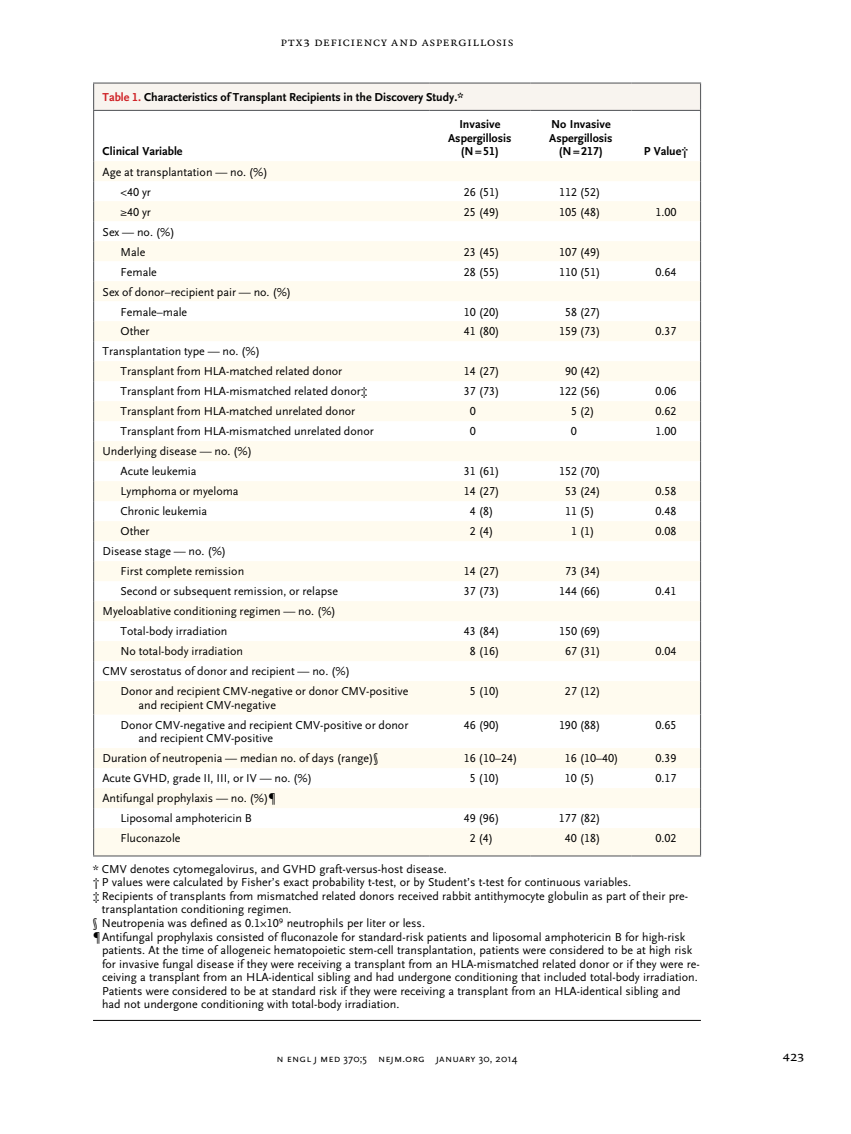
<style>
.page{position:relative;width:851px;height:1134px;background:#fff}
.page>*{position:absolute;margin:0;border:0;box-sizing:border-box;transform-origin:0 0}
.t1{font:14.25px "OTNEJM Quadraat Cap";color:#000}
.t2{font:12.75px "OTNEJM Quadraat Small Cap";letter-spacing:.045em;color:#000}
.t3{font:12px/20px "OTNEJM Scala Sans LF";color:#000}
.t4{font:700 12px/13.5px "OTNEJM Scala Sans LF";color:#000;text-align:center}
.t5{font:10.8px "OTNEJM Scala Sans LF Cap";letter-spacing:.01em;color:#000}
.s1{color:#cf2226}
.s2{font-family:"OTNEJM Scala Sans OSF"}
</style>
<div class="page">
<hr style="left:93px;top:1020px;width:607px;height:1px;background:#000">
<div style="left:94px;top:83px;width:606px;height:27px;background:#f8f4ef"></div>
<svg style="left:94px;top:161px;width:606px;height:694px;fill:#fffbf0"></svg>
<hr style="left:93px;top:110px;width:336px;height:1px;background:#606265">
<hr style="left:429px;top:110px;width:101px;height:1px;background:#606265">
<hr style="left:530px;top:110px;width:101px;height:1px;background:#606265">
<hr style="left:631px;top:110px;width:70px;height:1px;background:#606265">
<hr style="left:93px;top:82px;width:336px;height:2px;background:#606265">
<svg style="left:93px;top:84px;width:1px;height:26px"></svg>
<hr style="left:429px;top:82px;width:101px;height:2px;background:#606265">
<hr style="left:530px;top:82px;width:101px;height:2px;background:#606265">
<hr style="left:631px;top:82px;width:70px;height:2px;background:#606265">
<svg style="left:700px;top:84px;width:1px;height:26px"></svg>
<hr style="left:93px;top:111px;width:1px;height:50px;background:#606265">
<hr style="left:700px;top:111px;width:1px;height:50px;background:#606265">
<svg style="left:93px;top:161px;width:1px;height:520px"></svg>
<svg style="left:700px;top:161px;width:1px;height:520px"></svg>
<hr style="left:93px;top:681px;width:1px;height:34px;background:#606265">
<hr style="left:700px;top:681px;width:1px;height:34px;background:#606265">
<hr style="left:93px;top:715px;width:1px;height:33px;background:#606265">
<hr style="left:700px;top:715px;width:1px;height:33px;background:#606265">
<svg style="left:93px;top:748px;width:1px;height:107px"></svg>
<svg style="left:700px;top:748px;width:1px;height:107px"></svg>
<hr style="left:93px;top:855px;width:336px;height:2px;background:#606265">
<hr style="left:429px;top:855px;width:101px;height:2px;background:#606265">
<hr style="left:530px;top:855px;width:101px;height:2px;background:#606265">
<hr style="left:631px;top:855px;width:70px;height:2px;background:#606265">
<p class="t2" style="left:280px;top:35px;width:234px">PTX3 Deficiency and Aspergillosis</p>
<p class="t4" style="left:103px;top:91px;width:362px"><span class="s1">Table 1.</span> Characteristics of Transplant Recipients in the Discovery Study.*</p>
<p class="t4" style="left:103px;top:145px;width:81px">Clinical Variable</p>
<p class="t3" style="left:121px;top:162px;width:149px;text-indent:-18px">Age at transplantation — no. (%) &lt;40 yr</p>
<p class="t4" style="left:448px;top:118px;width:65px">Invasive<br>Aspergillosis (N=51)</p>
<p class="t4" style="left:549px;top:118px;width:65px">No Invasive<br>Aspergillosis (N=217)</p>
<p class="t3" style="left:464px;top:182px;width:37px">26 (51)</p>
<p class="t3" style="left:559px;top:182px;width:43px">112 (52)</p>
<p class="t4" style="left:643px;top:145px;width:46px">P Value†</p>
<p class="t3" style="left:121px;top:202px;width:32px">≥40 yr</p>
<p class="t3" style="left:464px;top:202px;width:37px">25 (49)</p>
<p class="t3" style="left:559px;top:202px;width:43px">105 (48)</p>
<p class="t3" style="left:655px;top:202px;width:22px">1.00</p>
<p class="t3" style="left:121px;top:222px;width:56px;text-indent:-18px">Sex — no. (%)<br>Male</p>
<p class="t3" style="left:464px;top:242px;width:37px">23 (45)</p>
<p class="t3" style="left:559px;top:242px;width:43px">107 (49)</p>
<p class="t3" style="left:121px;top:262px;width:38px">Female</p>
<p class="t3" style="left:464px;top:262px;width:37px">28 (55)</p>
<p class="t3" style="left:559px;top:262px;width:43px">110 (51)</p>
<p class="t3" style="left:655px;top:262px;width:23px">0.64</p>
<p class="t3" style="left:121px;top:282px;width:172px;text-indent:-18px">Sex of donor–recipient pair — no. (%)<br>Female–male</p>
<p class="t3" style="left:464px;top:302px;width:37px">10 (20)</p>
<p class="t3" style="left:565px;top:302px;width:37px">58 (27)</p>
<p class="t3" style="left:121px;top:322px;width:30px">Other</p>
<p class="t3" style="left:464px;top:322px;width:37px">41 (80)</p>
<p class="t3" style="left:559px;top:322px;width:43px">159 (73)</p>
<p class="t3" style="left:655px;top:322px;width:23px">0.37</p>
<p class="t3" style="left:121px;top:342px;width:223px;text-indent:-18px">Transplantation type — no. (%)<br>Transplant from HLA-matched related donor</p>
<p class="t3" style="left:464px;top:362px;width:37px">14 (27)</p>
<p class="t3" style="left:565px;top:362px;width:37px">90 (42)</p>
<p class="t3" style="left:121px;top:382px;width:248px">Transplant from HLA-mismatched related donor‡</p>
<p class="t3" style="left:464px;top:382px;width:37px">37 (73)</p>
<p class="t3" style="left:559px;top:382px;width:43px">122 (56)</p>
<p class="t3" style="left:655px;top:382px;width:23px">0.06</p>
<p class="t3" style="left:121px;top:402px;width:236px">Transplant from HLA-matched unrelated donor</p>
<p class="t3" style="left:469px;top:402px;width:7px">0</p>
<p class="t3" style="left:571px;top:402px;width:25px">5 (2)</p>
<p class="t3" style="left:655px;top:402px;width:23px">0.62</p>
<p class="t3" style="left:121px;top:422px;width:255px">Transplant from HLA-mismatched unrelated donor</p>
<p class="t3" style="left:469px;top:422px;width:7px">0</p>
<p class="t3" style="left:571px;top:422px;width:7px">0</p>
<p class="t3" style="left:655px;top:422px;width:22px">1.00</p>
<p class="t3" style="left:121px;top:442px;width:133px;text-indent:-18px">Underlying disease — no. (%)<br>Acute leukemia</p>
<p class="t3" style="left:464px;top:462px;width:37px">31 (61)</p>
<p class="t3" style="left:559px;top:462px;width:43px">152 (70)</p>
<p class="t3" style="left:121px;top:482px;width:119px">Lymphoma or myeloma</p>
<p class="t3" style="left:464px;top:482px;width:37px">14 (27)</p>
<p class="t3" style="left:565px;top:482px;width:37px">53 (24)</p>
<p class="t3" style="left:655px;top:482px;width:23px">0.58</p>
<p class="t3" style="left:121px;top:502px;width:88px">Chronic leukemia</p>
<p class="t3" style="left:470px;top:502px;width:25px">4 (8)</p>
<p class="t3" style="left:565px;top:502px;width:31px">11 (5)</p>
<p class="t3" style="left:655px;top:502px;width:23px">0.48</p>
<p class="t3" style="left:120px;top:522px;width:30px">Other</p>
<p class="t3" style="left:470px;top:522px;width:25px">2 (4)</p>
<p class="t3" style="left:571px;top:522px;width:25px">1 (1)</p>
<p class="t3" style="left:655px;top:522px;width:23px">0.08</p>
<p class="t3" style="left:120px;top:542px;width:125px;text-indent:-18px">Disease stage — no. (%)<br>First complete remission</p>
<p class="t3" style="left:464px;top:562px;width:37px">14 (27)</p>
<p class="t3" style="left:565px;top:562px;width:37px">73 (34)</p>
<p class="t3" style="left:120px;top:582px;width:219px">Second or subsequent remission, or relapse</p>
<p class="t3" style="left:464px;top:582px;width:37px">37 (73)</p>
<p class="t3" style="left:559px;top:582px;width:43px">144 (66)</p>
<p class="t3" style="left:655px;top:582px;width:22px">0.41</p>
<p class="t3" style="left:120px;top:602px;width:217px;text-indent:-18px">Myeloablative conditioning regimen — no. (%)<br>Total-body irradiation</p>
<p class="t3" style="left:464px;top:622px;width:37px">43 (84)</p>
<p class="t3" style="left:559px;top:622px;width:43px">150 (69)</p>
<p class="t3" style="left:120px;top:642px;width:124px">No total-body irradiation</p>
<p class="t3" style="left:470px;top:642px;width:31px">8 (16)</p>
<p class="t3" style="left:565px;top:642px;width:37px">67 (31)</p>
<p class="t3" style="left:655px;top:642px;width:23px">0.04</p>
<p class="t3" style="left:120px;top:662px;width:289px;text-indent:-18px">CMV serostatus of donor and recipient — no. (%)<br>Donor and recipient CMV-negative or donor CMV-positive</p>
<p class="t3" style="left:138px;top:695px;width:139px">and recipient CMV-negative</p>
<p class="t3" style="left:470px;top:682px;width:31px">5 (10)</p>
<p class="t3" style="left:565px;top:682px;width:37px">27 (12)</p>
<p class="t3" style="left:138px;top:718px;width:271px;line-height:13.5px;text-indent:-18px">Donor CMV-negative and recipient CMV-positive or donor and recipient CMV-positive</p>
<p class="t3" style="left:464px;top:715px;width:37px">46 (90)</p>
<p class="t3" style="left:559px;top:715px;width:43px">190 (88)</p>
<p class="t3" style="left:655px;top:715px;width:23px">0.65</p>
<p class="t3" style="left:102px;top:749px;width:277px">Duration of neutropenia — median no. of days (range)§</p>
<p class="t3" style="left:464px;top:749px;width:55px">16 (10–24)</p>
<p class="t3" style="left:565px;top:749px;width:55px">16 (10–40)</p>
<p class="t3" style="left:655px;top:749px;width:23px">0.39</p>
<p class="t3" style="left:102px;top:769px;width:211px">Acute GVHD, grade II, III, or IV — no. (%)</p>
<p class="t3" style="left:470px;top:769px;width:31px">5 (10)</p>
<p class="t3" style="left:565px;top:769px;width:31px">10 (5)</p>
<p class="t3" style="left:655px;top:769px;width:22px">0.17</p>
<p class="t3" style="left:102px;top:789px;width:175px;text-align:center">Antifungal prophylaxis — no. (%)¶<br>Liposomal amphotericin B</p>
<p class="t3" style="left:464px;top:809px;width:37px">49 (96)</p>
<p class="t3" style="left:559px;top:809px;width:43px">177 (82)</p>
<p class="t3" style="left:120px;top:829px;width:62px">Fluconazole</p>
<p class="t3" style="left:470px;top:829px;width:25px">2 (4)</p>
<p class="t3" style="left:565px;top:829px;width:37px">40 (18)</p>
<p class="t3" style="left:655px;top:829px;width:23px">0.02</p>
<p class="t3" style="left:93px;top:859px;width:355px">* CMV denotes cytomegalovirus, and GVHD graft-versus-host disease.</p>
<p class="t3" style="left:93px;top:873px;width:540px">† P values were calculated by Fisher’s exact probability t-test, or by Student’s t-test for continuous variables.</p>
<p class="t3" style="left:93px;top:886px;width:596px">‡ Recipients of transplants from mismatched related donors received rabbit antithymocyte globulin as part of their pre-</p>
<p class="t3" style="left:102px;top:900px;width:191px">transplantation conditioning regimen.</p>
<p class="t3" style="left:93px;top:913px;width:333px">§ Neutropenia was defined as 0.1×10<sup>9</sup> neutrophils per liter or less.</p>
<p class="t3" style="left:93px;top:927px;width:593px">¶Antifungal prophylaxis consisted of fluconazole for standard-risk patients and liposomal amphotericin B for high-risk</p>
<p class="t3" style="left:102px;top:940px;width:591px">patients. At the time of allogeneic hematopoietic stem-cell transplantation, patients were considered to be at high risk</p>
<p class="t3" style="left:102px;top:954px;width:599px">for invasive fungal disease if they were receiving a transplant from an HLA-mismatched related donor or if they were re-</p>
<p class="t3" style="left:102px;top:967px;width:597px">ceiving a transplant from an HLA-identical sibling and had undergone conditioning that included total-body irradiation.</p>
<p class="t3" style="left:102px;top:981px;width:580px">Patients were considered to be at standard risk if they were receiving a transplant from an HLA-identical sibling and</p>
<p class="t3" style="left:102px;top:994px;width:299px">had not undergone conditioning with total-body irradiation.</p>
<p class="t5" style="left:276px;top:1053px;width:242px">n engl j med <span class="s2">370;5</span> nejm.org january <span class="s2">30</span>, <span class="s2">2014</span></p>
<p class="t1" style="left:782px;top:1048px;width:23px">423</p>
</div>
